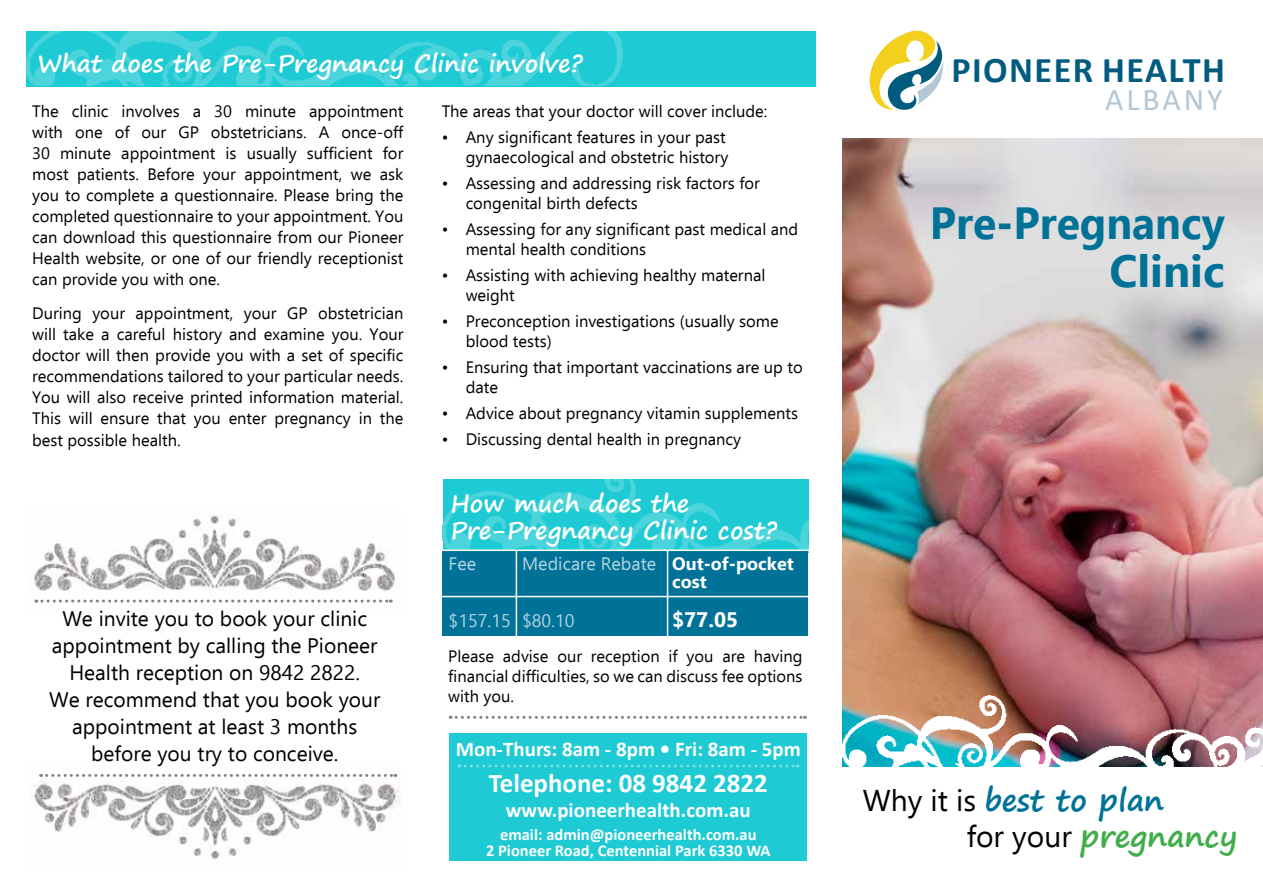
<style>
.page{position:relative;width:1263px;height:893px;background:#fff}
.page>*{position:absolute;margin:0;border:0;box-sizing:border-box;transform-origin:0 0}
.t1{font:700 45px/48px "Ebrima";color:#007298;text-align:right;scale:.95 1}
.t2{font:700 36.3px "Calibri";letter-spacing:.04em;color:#005b7f}
.t3{font:31.65px "Calibri";letter-spacing:.09em;color:#b3c7d6}
.t4{font:30px/36px "Ebrima";color:#000}
.t5{font:700 27px "Calibri";color:#fff}
.t6{font:700 24px/27px "Segoe Print";color:#fff}
.t7{font:21px/27px "Ebrima";color:#000;text-align:center}
.t8{font:700 21px "Calibri";color:#fff}
.t9{font:700 21px "Ebrima";color:#fff}
.t10{font:700 18px/18px "Ebrima";color:#fff}
.t11{font:18px "Ebrima";color:#b3d5e0}
.t12{font:16.5px/21px "Ebrima";color:#000}
.t13{font:700 16.5px/15.8px "Calibri";color:#fff;text-align:center}
.s1{font-weight:400;color:#b3d5e0}
.s2{font-family:"Segoe Print";font-weight:700;color:#007298}
.s3{font-family:"Segoe Print";font-weight:700;color:#41ad49}
</style>
<div class="page">
<div style="left:449px;top:733px;width:358px;height:128px;background:#1ecad3"></div>
<img style="left:842px;top:139px;width:421px;height:557px">
<div style="left:26px;top:31px;width:790px;height:55px;background:#1ecad3"></div>
<img style="left:27px;top:32px;width:595px;height:54px">
<img style="left:443px;top:479px;width:365px;height:70px">
<div style="left:443px;top:551px;width:365px;height:85px;background:#007298"></div>
<hr style="left:516px;top:551px;width:1px;height:91px;background:#fff">
<hr style="left:667px;top:550px;width:1px;height:86px;background:#fff">
<hr style="left:431px;top:596px;width:392px;height:1px;background:#fff">
<img style="left:34px;top:515px;width:362px;height:88px">
<img style="left:31px;top:774px;width:369px;height:86px">
<svg style="left:36px;top:600px;width:355px;height:3px"></svg>
<svg style="left:41px;top:774px;width:355px;height:3px"></svg>
<svg style="left:869px;top:30px;width:74px;height:80px"></svg>
<img style="left:842px;top:696px;width:421px;height:71px">
<svg style="left:459px;top:765px;width:339px;height:3px"></svg>
<svg style="left:450px;top:716px;width:355px;height:3px"></svg>
<h3 class="t6" style="left:38px;top:49px;width:547px">What does the Pre-Pregnancy Clinic involve?</h3>
<p class="t12" style="left:32px;top:100px;width:373px;text-align:justify">The clinic involves a 30 minute appointment with one of our GP obstetricians. A once-off 30 minute appointment is usually sufficient for most patients. Before your appointment, we ask you to complete a questionnaire. Please bring the completed questionnaire to your appointment. You can download this questionnaire from our Pioneer Health website, or one of our friendly receptionist can provide you with one.</p>
<p class="t12" style="left:32px;top:302px;width:373px;text-align:justify">During your appointment, your GP obstetrician will take a careful history and examine you. Your doctor will then provide you with a set of specific recommendations tailored to your particular needs.<br>You will also receive printed information material.<br>This will ensure that you enter pregnancy in the</p>
<p class="t12" style="left:32px;top:429px;width:150px">best possible health.</p>
<p class="t7" style="left:49px;top:605px;width:333px">We invite you to book your clinic appointment by calling the Pioneer<br>Health reception on 9842 2822.<br>We recommend that you book your appointment at least 3 months before you try to conceive.</p>
<p class="t12" style="left:442px;top:100px;width:327px">The areas that your doctor will cover include:</p>
<p class="t12" style="left:442px;top:127px;width:288px;line-height:19.8px;text-align:right">• Any significant features in your past gynaecological and obstetric history</p>
<p class="t12" style="left:466px;top:173px;width:296px;line-height:19.8px;text-indent:-24px">• Assessing and addressing risk factors for congenital birth defects</p>
<p class="t12" style="left:466px;top:219px;width:334px;line-height:19.8px;text-indent:-24px">• Assessing for any significant past medical and mental health conditions</p>
<p class="t12" style="left:466px;top:265px;width:301px;line-height:19.8px;text-indent:-24px">• Assisting with achieving healthy maternal weight</p>
<p class="t12" style="left:466px;top:311px;width:315px;line-height:19.8px;text-indent:-24px">• Preconception investigations (usually some blood tests)</p>
<p class="t12" style="left:466px;top:357px;width:339px;line-height:19.8px;text-indent:-24px">• Ensuring that important vaccinations are up to date</p>
<p class="t12" style="left:442px;top:402px;width:358px">• Advice about pregnancy vitamin supplements</p>
<p class="t12" style="left:442px;top:428px;width:301px">• Discussing dental health in pregnancy</p>
<h3 class="t6" style="left:450px;top:489px;width:328px">How much does the<br>Pre-Pregnancy Clinic cost?</h3>
<p class="t11" style="left:449px;top:550px;width:29px">Fee</p>
<p class="t10" style="left:672px;top:553px;width:123px;text-indent:-150px"><span class="s1">Medicare Rebate</span> Out-of-pocket cost</p>
<p class="t11" style="left:449px;top:607px;width:127px">$157.15 $80.10</p>
<p class="t9" style="left:672px;top:603px;width:68px">$77.05</p>
<p class="t12" style="left:448px;top:646px;width:356px;line-height:19.8px;text-align:justify">Please advise our reception if you are having financial difficulties, so we can discuss fee options with you.</p>
<p class="t8" style="left:456px;top:734px;width:347px">Mon-Thurs: 8am - 8pm • Fri: 8am - 5pm</p>
<h3 class="t5" style="left:489px;top:763px;width:281px">Telephone: 08 9842 2822</h3>
<p class="t8" style="left:506px;top:795px;width:247px">www.pioneerhealth.com.au</p>
<p class="t13" style="left:486px;top:827px;width:286px">email: admin@pioneerhealth.com.au<br>2 Pioneer Road, Centennial Park 6330 WA</p>
<h2 class="t2" style="left:951px;top:44px;width:275px">PIONEER HEALTH</h2>
<h3 class="t3" style="left:1105px;top:77px;width:119px">ALBANY</h3>
<h1 class="t1" style="left:930px;top:196px;width:312px">Pre-Pregnancy<br>Clinic</h1>
<h3 class="t4" style="left:967px;top:781px;width:272px;text-indent:-104px">Why it is <span class="s2">best to plan<br></span>for your <span class="s3">pregnancy</span></h3>
</div>
